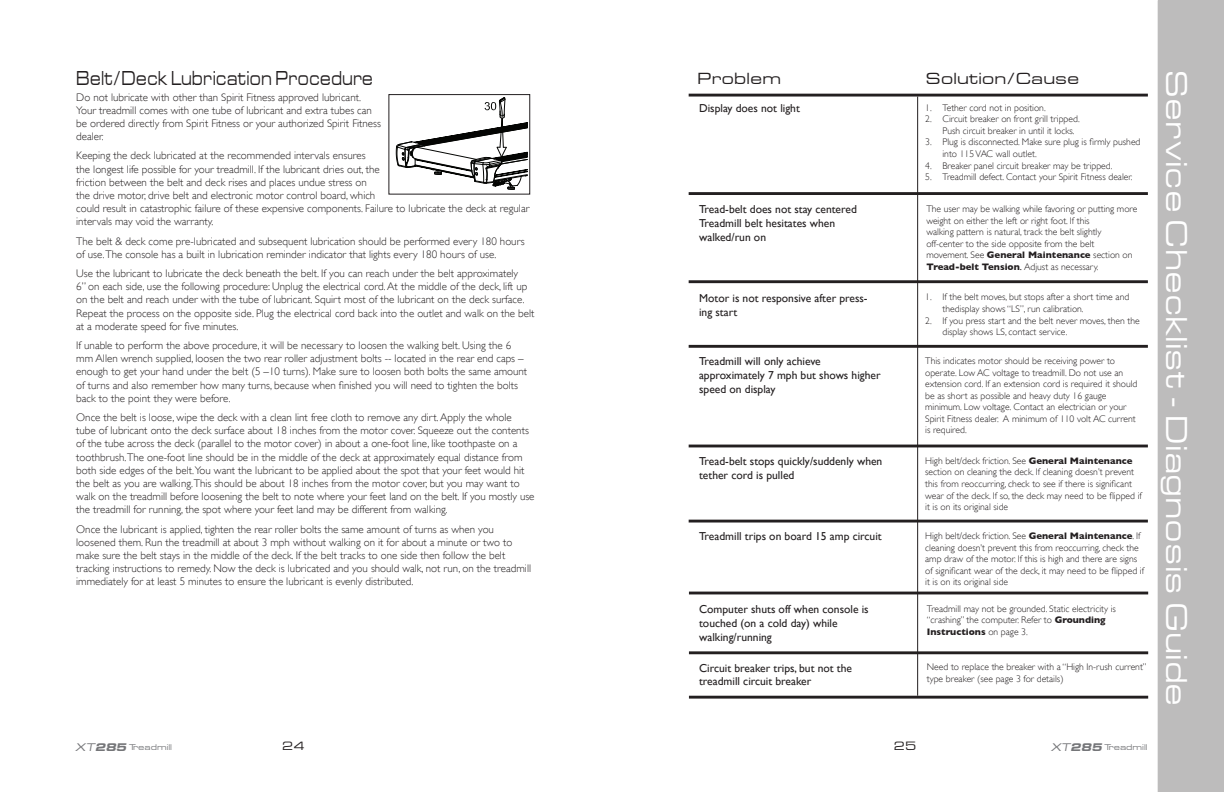
<style>
.page{position:relative;width:1224px;height:792px;background:#fff}
.page>*{position:absolute;margin:0;border:0;box-sizing:border-box;transform-origin:0 0}
.t1{font:30px "Eddmond";color:#fff}
.t2{font:20px "Eddmond";color:#231f20;scale:.73 1}
.t3{font:16px "Eddmond";color:#231f20}
.t4{font:12px "Eddmond";color:#231f20}
.t5{font:11.5px/13.8px "Gill Sans";color:#231f20}
.t6{font:300 11px/13.2px "Gill Sans";color:#231f20}
.t7{font:300 9.6px/11.5px "Gill Sans";color:#231f20}
.t8{font:8.2px "Eddmond";color:#757679}
.s1{font-weight:700}
.s2{font-weight:400}
.s3{font-style:italic;font-size:11px}
.s4{font-weight:700;font-style:italic;font-size:11px}
</style>
<div class="page">
<svg style="left:396px;top:98px;width:132px;height:92px"></svg>
<div style="left:388px;top:94px;width:142px;height:101px;border:1px solid #231f20"></div>
<hr style="left:689px;top:94px;width:459px;height:3px;background:#231f20">
<hr style="left:917px;top:97px;width:1px;height:599px;background:#231f20">
<hr style="left:689px;top:192px;width:459px;height:3px;background:#231f20">
<hr style="left:689px;top:280px;width:459px;height:3px;background:#231f20">
<hr style="left:689px;top:345px;width:459px;height:3px;background:#231f20">
<hr style="left:689px;top:445px;width:459px;height:2px;background:#231f20">
<hr style="left:689px;top:520px;width:459px;height:3px;background:#231f20">
<hr style="left:689px;top:592px;width:459px;height:2px;background:#231f20">
<hr style="left:689px;top:651px;width:459px;height:3px;background:#231f20">
<hr style="left:689px;top:696px;width:459px;height:3px;background:#231f20">
<div style="left:1158px;top:1px;width:65px;height:791px;background:#bdbcbc"></div>
<h2 class="t2" style="left:76px;top:65px;width:408px">Belt/Deck Lubrication Procedure</h2>
<p class="t6" style="left:76px;top:90px;width:306px">Do not lubricate with other than Spirit Fitness approved lubricant.<br>Your treadmill comes with one tube of lubricant and extra tubes can be ordered directly from Spirit Fitness or your authorized Spirit Fitness dealer.</p>
<p class="t6" style="left:76px;top:149px;width:455px">Keeping the deck lubricated at the recommended intervals ensures<br>the longest life possible for your treadmill. If the lubricant dries out, the<br>friction between the belt and deck rises and places undue stress on<br>the drive motor, drive belt and electronic motor control board, which<br>could result in catastrophic failure of these expensive components. Failure to lubricate the deck at regular intervals may void the warranty.</p>
<p class="t6" style="left:76px;top:234px;width:450px">The belt &amp; deck come pre-lubricated and subsequent lubrication should be performed every 180 hours of use.The console has a built in lubrication reminder indicator that lights every 180 hours of use.</p>
<p class="t6" style="left:76px;top:267px;width:460px">Use the lubricant to lubricate the deck beneath the belt. If you can reach under the belt approximately<br>6” on each side, use the following procedure: Unplug the electrical cord. At the middle of the deck, lift up on the belt and reach under with the tube of lubricant. Squirt most of the lubricant on the deck surface.<br>Repeat the process on the opposite side. Plug the electrical cord back into the outlet and walk on the belt at a moderate speed for five minutes.</p>
<p class="t6" style="left:76px;top:339px;width:452px">If unable to perform the above procedure, it will be necessary to loosen the walking belt. Using the 6 mm Allen wrench supplied, loosen the two rear roller adjustment bolts -- located in the rear end caps – enough to get your hand under the belt (5 –10 turns). Make sure to loosen both bolts the same amount of turns and also remember how many turns, because when finished you will need to tighten the bolts back to the point they were before.</p>
<p class="t6" style="left:76px;top:411px;width:460px">Once the belt is loose, wipe the deck with a clean lint free cloth to remove any dirt. Apply the whole<br>tube of lubricant onto the deck surface about 18 inches from the motor cover. Squeeze out the contents of the tube across the deck (parallel to the motor cover) in about a one-foot line, like toothpaste on a toothbrush.The one-foot line should be in the middle of the deck at approximately equal distance from both side edges of the belt.You want the lubricant to be applied about the spot that your feet would hit the belt as you are walking.This should be about 18 inches from the motor cover, but you may want to walk on the treadmill before loosening the belt to note where your feet land on the belt. If you mostly use the treadmill for running, the spot where your feet land may be different from walking.</p>
<p class="t6" style="left:76px;top:522px;width:456px">Once the lubricant is applied, tighten the rear roller bolts the same amount of turns as when you loosened them. Run the treadmill at about 3 mph without walking on it for about a minute or two to make sure the belt stays in the middle of the deck. If the belt tracks to one side then follow the belt tracking instructions to remedy. Now the deck is lubricated and you should walk, not run, on the treadmill immediately for at least 5 minutes to ensure the lubricant is evenly distributed.</p>
<h3 class="t3" style="left:697px;top:68px;width:85px">Problem</h3>
<h3 class="t3" style="left:926px;top:68px;width:155px">Solution/Cause</h3>
<p class="t5" style="left:699px;top:101px;width:102px">Display does not light</p>
<p class="t7" style="left:925px;top:102px;width:122px">1. Tether cord not in position.</p>
<p class="t7" style="left:943px;top:113px;width:139px;text-indent:-17px">2. Circuit breaker on front grill tripped.<br>Push circuit breaker in until it locks.</p>
<p class="t7" style="left:943px;top:136px;width:200px;text-indent:-17px">3. Plug is disconnected. Make sure plug is firmly pushed into 115 VAC wall outlet.</p>
<p class="t7" style="left:925px;top:160px;width:189px">4. Breaker panel circuit breaker may be tripped.</p>
<p class="t7" style="left:925px;top:171px;width:209px">5. Treadmill defect. Contact your Spirit Fitness dealer.</p>
<p class="t5" style="left:699px;top:202px;width:159px">Tread-belt does not stay centered<br>Treadmill belt hesitates when walked/run on</p>
<p class="t7" style="left:926px;top:203px;width:213px">The user may be walking while favoring or putting more weight on either the left or right foot. If this<br>walking pattern is natural, track the belt slightly off-center to the side opposite from the belt movement. See <span class="s1">General Maintenance</span> section on <span class="s1">Tread-belt Tension</span><span class="s2">.</span> Adjust as necessary.</p>
<p class="t7" style="left:943px;top:292px;width:188px;text-indent:-17px">1. If the belt moves, but stops after a short time and thedisplay shows “LS”, run calibration.</p>
<p class="t7" style="left:943px;top:315px;width:199px;text-indent:-17px">2. If you press start and the belt never moves, then the display shows LS, contact service.</p>
<p class="t5" style="left:699px;top:291px;width:170px">Motor is not responsive after press&shy;ing start</p>
<p class="t5" style="left:699px;top:355px;width:183px">Treadmill will only achieve approximately 7 mph but shows higher speed on display</p>
<p class="t7" style="left:925px;top:355px;width:214px">This indicates motor should be receiving power to operate. Low AC voltage to treadmill. Do not use an extension cord. If an extension cord is required it should be as short as possible and heavy duty 16 gauge minimum. Low voltage. Contact an electrician or your Spirit Fitness dealer. A minimum of 110 volt AC current is required.</p>
<p class="t7" style="left:925px;top:455px;width:218px">High belt/deck friction. See <span class="s1">General Maintenance </span>section on cleaning the deck. If cleaning doesn’t prevent this from reoccurring, check to see if there is significant wear of the deck. If so, the deck may need to be flipped if it is on its original side</p>
<p class="t5" style="left:699px;top:454px;width:185px">Tread-belt stops quickly/suddenly when tether cord is pulled</p>
<p class="t5" style="left:699px;top:530px;width:184px">Treadmill trips on board 15 amp circuit</p>
<p class="t7" style="left:925px;top:530px;width:220px">High belt/deck friction. See <span class="s1">General Maintenance</span>. If cleaning doesn’t prevent this from reoccurring, check the amp draw of the motor. If this is high and there are signs of significant wear of the deck, it may need to be flipped if it is on its original side</p>
<p class="t5" style="left:699px;top:602px;width:171px">Computer shuts off when console is touched (on a cold day) while walking/running</p>
<p class="t7" style="left:927px;top:603px;width:191px">Treadmill may not be grounded. Static electricity is “crashing” the computer. Refer to <span class="s1">Grounding<br>Instructions</span> on page 3.</p>
<p class="t5" style="left:699px;top:661px;width:154px">Circuit breaker trips, but not the treadmill circuit breaker</p>
<p class="t7" style="left:927px;top:661px;width:221px">Need to replace the breaker with a “High In-rush current” type breaker (see page 3 for details)</p>
<h1 class="t1" style="left:1197px;top:70px;width:638px;rotate:90deg">Service Checklist - Diagnosis Guide</h1>
<p class="t8" style="left:75px;top:742px;width:98px"><span class="s3">XT</span><span class="s4">285</span>Treadmill</p>
<p class="t4" style="left:282px;top:738px;width:24px">24</p>
<p class="t4" style="left:894px;top:738px;width:24px">25</p>
<p class="t8" style="left:1051px;top:742px;width:98px"><span class="s3">XT</span><span class="s4">285</span>Treadmill</p>
</div>
